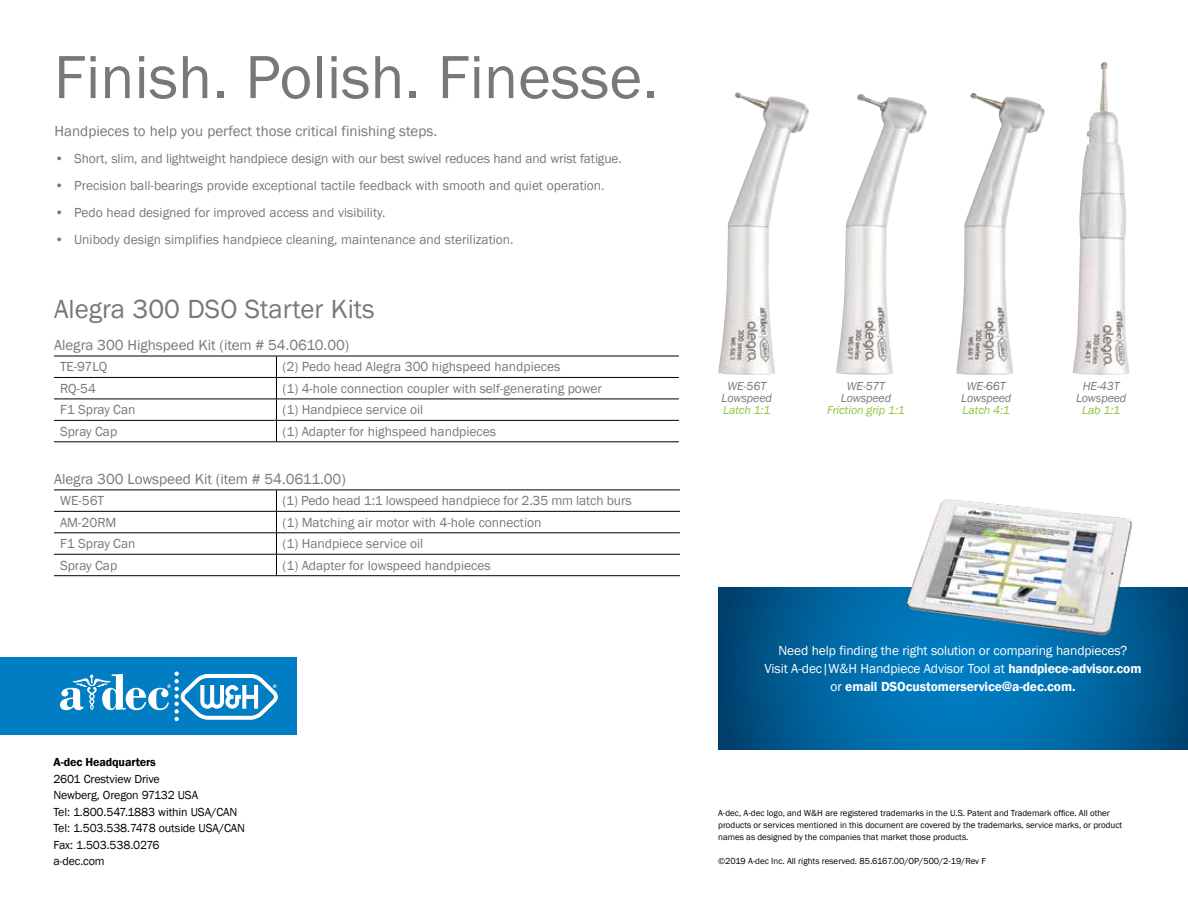
<style>
.page{position:relative;width:1188px;height:918px;background:#fff}
.page>*{position:absolute;margin:0;border:0;box-sizing:border-box;transform-origin:0 0}
.t1{font:63px "Franklin Gothic";color:#77787b}
.t2{font:27px "Franklin Gothic";color:#77787b}
.t3{font:15px "Franklin Gothic";color:#77787b}
.t4{font:13.5px "Franklin Gothic";color:#77787b}
.t5{font:13.5px/18px "Franklin Gothic";letter-spacing:-.01em;color:#fff;text-align:center}
.t6{font:12px/16.5px "Franklin Gothic";letter-spacing:-.01em;color:#000}
.t7{font:italic 12px/12px "Franklin Gothic";letter-spacing:-.01em;color:#77787b;text-align:center}
.t8{font:italic 12px "Franklin Gothic";letter-spacing:-.01em;color:#8dc63f}
.t9{font:600 12px "Franklin Gothic";letter-spacing:-.01em;color:#000}
.t10{font:9px/12px "Franklin Gothic";color:#000}
.s1{font-weight:600}
</style>
<div class="page">
<svg style="left:718px;top:587px;width:470px;height:162px;background:#00639e"></svg>
<img style="left:718px;top:92px;width:91px;height:283px">
<img style="left:1073px;top:62px;width:57px;height:313px">
<img style="left:957px;top:93px;width:88px;height:282px">
<img style="left:836px;top:94px;width:91px;height:281px">
<div style="left:0;top:657px;width:297px;height:78px;background:#007dc3"></div>
<svg style="left:60px;top:672px;width:218px;height:49px"></svg>
<img style="left:899px;top:499px;width:241px;height:138px">
<hr style="left:54px;top:356px;width:222px;height:1px;background:#000">
<hr style="left:276px;top:356px;width:403px;height:1px;background:#000">
<hr style="left:54px;top:377px;width:222px;height:1px;background:#000">
<hr style="left:276px;top:377px;width:403px;height:1px;background:#000">
<hr style="left:54px;top:399px;width:222px;height:1px;background:#000">
<hr style="left:276px;top:399px;width:403px;height:1px;background:#000">
<hr style="left:54px;top:420px;width:222px;height:1px;background:#000">
<hr style="left:276px;top:420px;width:403px;height:1px;background:#000">
<svg style="left:276px;top:356px;width:1px;height:86px"></svg>
<hr style="left:54px;top:442px;width:222px;height:1px;background:#000">
<hr style="left:276px;top:442px;width:403px;height:1px;background:#000">
<hr style="left:54px;top:490px;width:222px;height:1px;background:#000">
<hr style="left:276px;top:490px;width:404px;height:1px;background:#000">
<hr style="left:54px;top:511px;width:222px;height:1px;background:#000">
<hr style="left:276px;top:511px;width:404px;height:1px;background:#000">
<hr style="left:54px;top:533px;width:222px;height:1px;background:#000">
<hr style="left:276px;top:533px;width:404px;height:1px;background:#000">
<hr style="left:54px;top:554px;width:222px;height:1px;background:#000">
<hr style="left:276px;top:554px;width:404px;height:1px;background:#000">
<svg style="left:276px;top:490px;width:1px;height:85px"></svg>
<hr style="left:54px;top:575px;width:222px;height:1px;background:#000">
<hr style="left:276px;top:575px;width:404px;height:1px;background:#000">
<h1 class="t1" style="left:54px;top:38px;width:606px">Finish. Polish. Finesse.</h1>
<p class="t3" style="left:55px;top:121px;width:384px">Handpieces to help you perfect those critical finishing steps.</p>
<p class="t4" style="left:55px;top:150px;width:568px"><span class="s1">•</span> Short, slim, and lightweight handpiece design with our best swivel reduces hand and wrist fatigue.</p>
<p class="t4" style="left:55px;top:177px;width:551px"><span class="s1">•</span> Precision ball-bearings provide exceptional tactile feedback with smooth and quiet operation.</p>
<p class="t4" style="left:55px;top:204px;width:332px"><span class="s1">•</span> Pedo head designed for improved access and visibility.</p>
<p class="t4" style="left:55px;top:231px;width:460px"><span class="s1">•</span> Unibody design simplifies handpiece cleaning, maintenance and sterilization.</p>
<h2 class="t2" style="left:54px;top:293px;width:322px">Alegra 300 DSO Starter Kits</h2>
<p class="t3" style="left:54px;top:336px;width:297px">Alegra 300 Highspeed Kit (item # 54.0610.00)</p>
<p class="t4" style="left:60px;top:359px;width:49px">TE-97LQ</p>
<p class="t4" style="left:282px;top:359px;width:279px">(2) Pedo head Alegra 300 highspeed handpieces</p>
<p class="t4" style="left:60px;top:380px;width:37px">RQ-54</p>
<p class="t4" style="left:282px;top:380px;width:321px">(1) 4-hole connection coupler with self-generating power</p>
<p class="t4" style="left:60px;top:401px;width:77px">F1 Spray Can</p>
<p class="t4" style="left:282px;top:401px;width:142px">(1) Handpiece service oil</p>
<p class="t4" style="left:60px;top:423px;width:59px">Spray Cap</p>
<p class="t4" style="left:282px;top:423px;width:215px">(1) Adapter for highspeed handpieces</p>
<p class="t3" style="left:54px;top:469px;width:293px">Alegra 300 Lowspeed Kit (item # 54.0611.00)</p>
<p class="t4" style="left:60px;top:492px;width:46px">WE-56T</p>
<p class="t4" style="left:282px;top:492px;width:351px">(1) Pedo head 1:1 lowspeed handpiece for 2.35 mm latch burs</p>
<p class="t4" style="left:60px;top:514px;width:58px">AM-20RM</p>
<p class="t4" style="left:282px;top:514px;width:261px">(1) Matching air motor with 4-hole connection</p>
<p class="t4" style="left:60px;top:535px;width:77px">F1 Spray Can</p>
<p class="t4" style="left:282px;top:535px;width:142px">(1) Handpiece service oil</p>
<p class="t4" style="left:60px;top:557px;width:59px">Spray Cap</p>
<p class="t4" style="left:282px;top:557px;width:210px">(1) Adapter for lowspeed handpieces</p>
<p class="t9" style="left:53px;top:755px;width:104px">A-dec Headquarters</p>
<p class="t6" style="left:53px;top:771px;width:193px">2601 Crestview Drive<br>Newberg, Oregon 97132 USA<br>Tel: 1.800.547.1883 within USA/CAN<br>Tel: 1.503.538.7478 outside USA/CAN<br>Fax: 1.503.538.0276<br>a-dec.com</p>
<p class="t7" style="left:722px;top:380px;width:52px">WE-56T<br>Lowspeed</p>
<p class="t8" style="left:723px;top:402px;width:49px">Latch 1:1</p>
<p class="t7" style="left:841px;top:380px;width:52px">WE-57T<br>Lowspeed</p>
<p class="t8" style="left:827px;top:402px;width:79px">Friction grip 1:1</p>
<p class="t7" style="left:961px;top:380px;width:52px">WE-66T<br>Lowspeed</p>
<p class="t8" style="left:963px;top:402px;width:49px">Latch 4:1</p>
<p class="t7" style="left:1076px;top:380px;width:52px">HE-43T<br>Lowspeed</p>
<p class="t8" style="left:1082px;top:402px;width:40px">Lab 1:1</p>
<p class="t5" style="left:765px;top:642px;width:378px">Need help finding the right solution or comparing handpieces?<br>Visit A-dec|W&amp;H Handpiece Advisor Tool at <span class="s1">handpiece-advisor.com </span>or <span class="s1">email DSOcustomerservice@a-dec.com.</span></p>
<p class="t10" style="left:718px;top:807px;width:406px">A-dec, A-dec logo, and W&amp;H are registered trademarks in the U.S. Patent and Trademark office. All other products or services mentioned in this document are covered by the trademarks, service marks, or product names as designed by the companies that market those products.</p>
<p class="t10" style="left:718px;top:855px;width:269px">©2019 A-dec Inc. All rights reserved. 85.6167.00/OP/500/2-19/Rev F</p>
</div>
